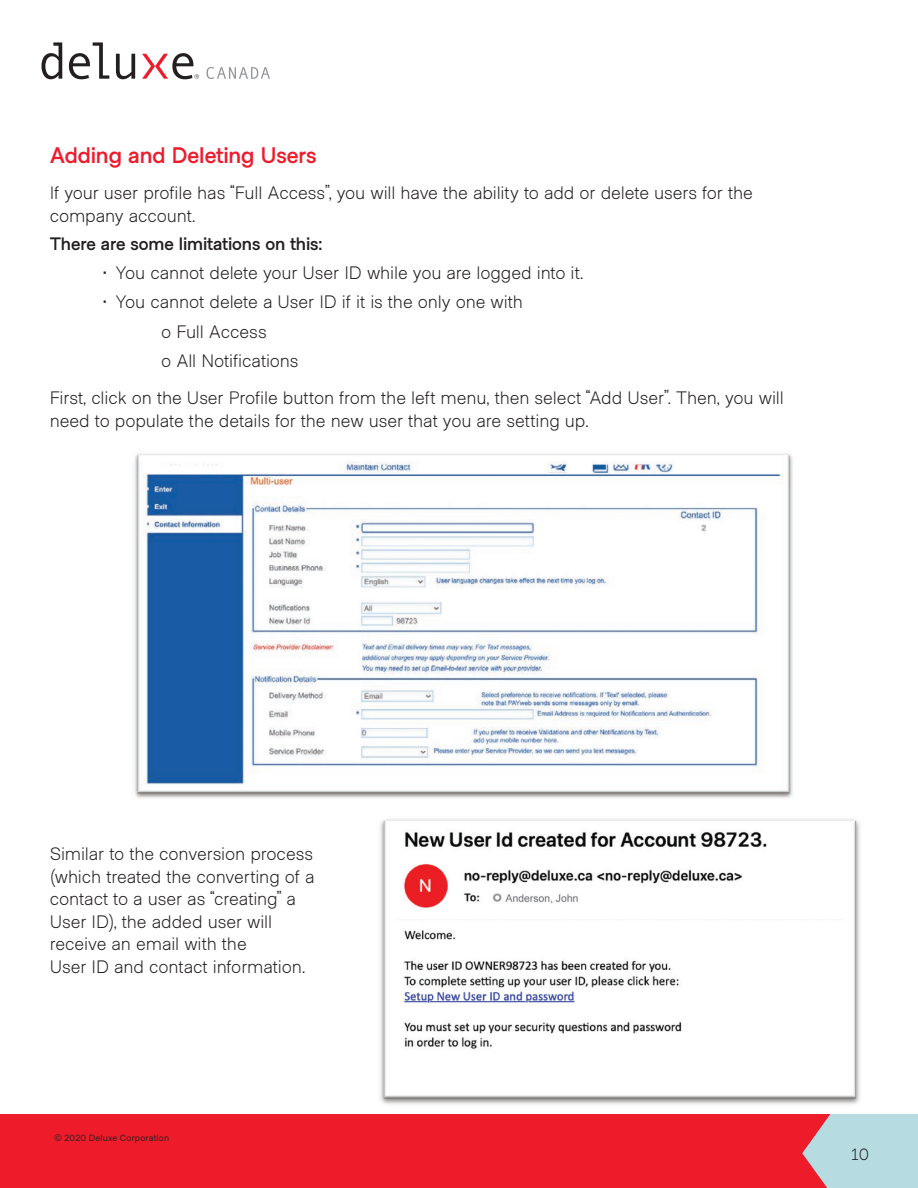
<style>
.page{position:relative;width:918px;height:1188px;background:#fff}
.page>*{position:absolute;margin:0;border:0;box-sizing:border-box;transform-origin:0 0}
.Body_Copy{font:700 22.5px "Metro Sans";letter-spacing:-.005em;color:#ee1b2b}
.Body_Copy-2{font:300 18px/22.5px "Metro Sans";letter-spacing:-.005em;color:#231f20}
.Body_Copy-3{font:700 18px "Metro Sans";letter-spacing:-.005em;color:#231f20}
.Body_Copy-4{font:300 16.5px "Metro Sans";color:#231f20}
.t1{font:9px "Metro Sans";letter-spacing:.025em;color:#231f20}
</style>
<div class="page">
<svg style="left:206px;top:67px;width:64px;height:12px"></svg>
<svg style="left:41px;top:42px;width:21px;height:37px"></svg>
<svg style="left:69px;top:42px;width:40px;height:37px"></svg>
<svg style="left:116px;top:54px;width:19px;height:25px"></svg>
<svg style="left:142px;top:53px;width:57px;height:26px"></svg>
<div style="left:862px;top:1114px;width:56px;height:74px;background:#b6dbe1"></div>
<div style="left:0;top:1114px;width:862px;height:74px;background:#ee1b2b"></div>
<img style="left:134px;top:453px;width:659px;height:345px">
<img style="left:380px;top:819px;width:480px;height:286px">
<p class="Body_Copy" style="left:50px;top:143px;width:268px">Adding and Deleting Users</p>
<p class="Body_Copy-2" style="left:50px;top:183px;width:705px">If your user profile has “Full Access”, you will have the ability to add or delete users for the company account.</p>
<p class="Body_Copy-3" style="left:50px;top:233px;width:274px">There are some limitations on this:</p>
<p class="Body_Copy-2" style="left:100px;top:262px;width:485px">• You cannot delete your User ID while you are logged into it.</p>
<p class="Body_Copy-2" style="left:100px;top:291px;width:425px">• You cannot delete a User ID if it is the only one with</p>
<p class="Body_Copy-2" style="left:161px;top:321px;width:107px">o Full Access</p>
<p class="Body_Copy-2" style="left:161px;top:350px;width:139px">o All Notifications</p>
<p class="Body_Copy-2" style="left:50px;top:387px;width:736px">First, click on the User Profile button from the left menu, then select “Add User”. Then, you will need to populate the details for the new user that you are setting up.</p>
<p class="Body_Copy-2" style="left:50px;top:844px;width:266px">Similar to the conversion process (which treated the converting of a contact to a user as “creating” a<br>User ID), the added user will receive an email with the<br>User ID and contact information.</p>
<p class="t1" style="left:54px;top:1133px;width:117px">© 2020 Deluxe Corporation</p>
<p class="Body_Copy-4" style="left:850px;top:1145px;width:20px">10</p>
</div>
